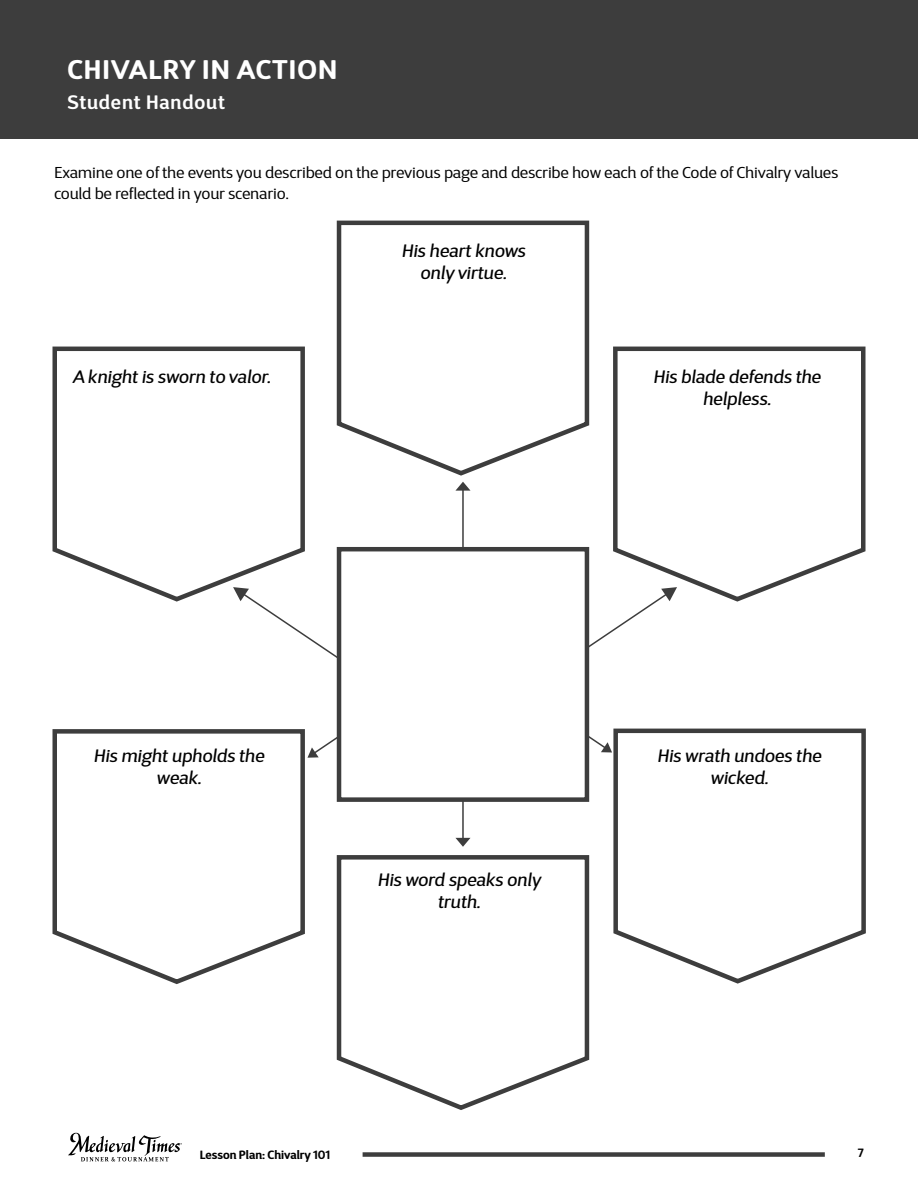
<style>
.page{position:relative;width:918px;height:1188px;background:#fff}
.page>*{position:absolute;margin:0;border:0;box-sizing:border-box;transform-origin:0 0}
.t1{font:700 27px "D Sari";letter-spacing:.04em;color:#fff}
.t2{font:600 19.5px "D Sari";letter-spacing:.04em;color:#fff}
.t3{font:italic 18px/21.6px "D Sari";color:#000;text-align:center}
.t4{font:15.75px/21px "D Sari";letter-spacing:-.01em;color:#000}
.t5{font:700 12px "D Sari";color:#000}
</style>
<div class="page">
<svg style="left:589px;top:718px;width:22px;height:35px"></svg>
<div style="left:0;top:0;width:918px;height:138px;background:#3d3d3d"></div>
<hr style="left:462px;top:489px;width:2px;height:86px;background:#3d3d3d">
<svg style="left:455px;top:482px;width:16px;height:9px"></svg>
<hr style="left:462px;top:753px;width:2px;height:87px;background:#3d3d3d">
<svg style="left:455px;top:838px;width:16px;height:9px"></svg>
<svg style="left:257px;top:587px;width:80px;height:85px"></svg>
<svg style="left:307px;top:723px;width:30px;height:35px"></svg>
<svg style="left:589px;top:587px;width:64px;height:85px"></svg>
<svg style="left:68px;top:1133px;width:114px;height:28px"></svg>
<div style="left:363px;top:1152px;width:462px;height:5px;background:#3d3d3d"></div>
<svg style="left:52px;top:729px;width:253px;height:255px"></svg>
<svg style="left:52px;top:346px;width:255px;height:258px"></svg>
<svg style="left:336px;top:855px;width:254px;height:255px"></svg>
<svg style="left:336px;top:220px;width:254px;height:256px"></svg>
<svg style="left:611px;top:728px;width:255px;height:256px"></svg>
<svg style="left:611px;top:346px;width:255px;height:258px"></svg>
<div style="left:337px;top:547px;width:252px;height:255px;background:#fff;border:4px solid #3d3d3d"></div>
<h1 class="t1" style="left:68px;top:52px;width:271px">CHIVALRY IN ACTION</h1>
<p class="t2" style="left:68px;top:89px;width:159px">Student Handout</p>
<p class="t4" style="left:54px;top:162px;width:786px">Examine one of the events you described on the previous page and describe how each of the Code of Chivalry values could be reflected in your scenario.</p>
<p class="t3" style="left:72px;top:366px;width:200px">A knight is sworn to valor.</p>
<p class="t3" style="left:402px;top:240px;width:125px">His heart knows only virtue.</p>
<p class="t3" style="left:653px;top:366px;width:169px">His blade defends the helpless.</p>
<p class="t3" style="left:94px;top:745px;width:172px">His might upholds the weak.</p>
<p class="t3" style="left:657px;top:745px;width:166px">His wrath undoes the wicked.</p>
<p class="t3" style="left:378px;top:869px;width:165px">His word speaks only truth.</p>
<p class="t5" style="left:200px;top:1147px;width:132px">Lesson Plan: Chivalry 101</p>
<p class="t5" style="left:858px;top:1145px;width:8px">7</p>
</div>
